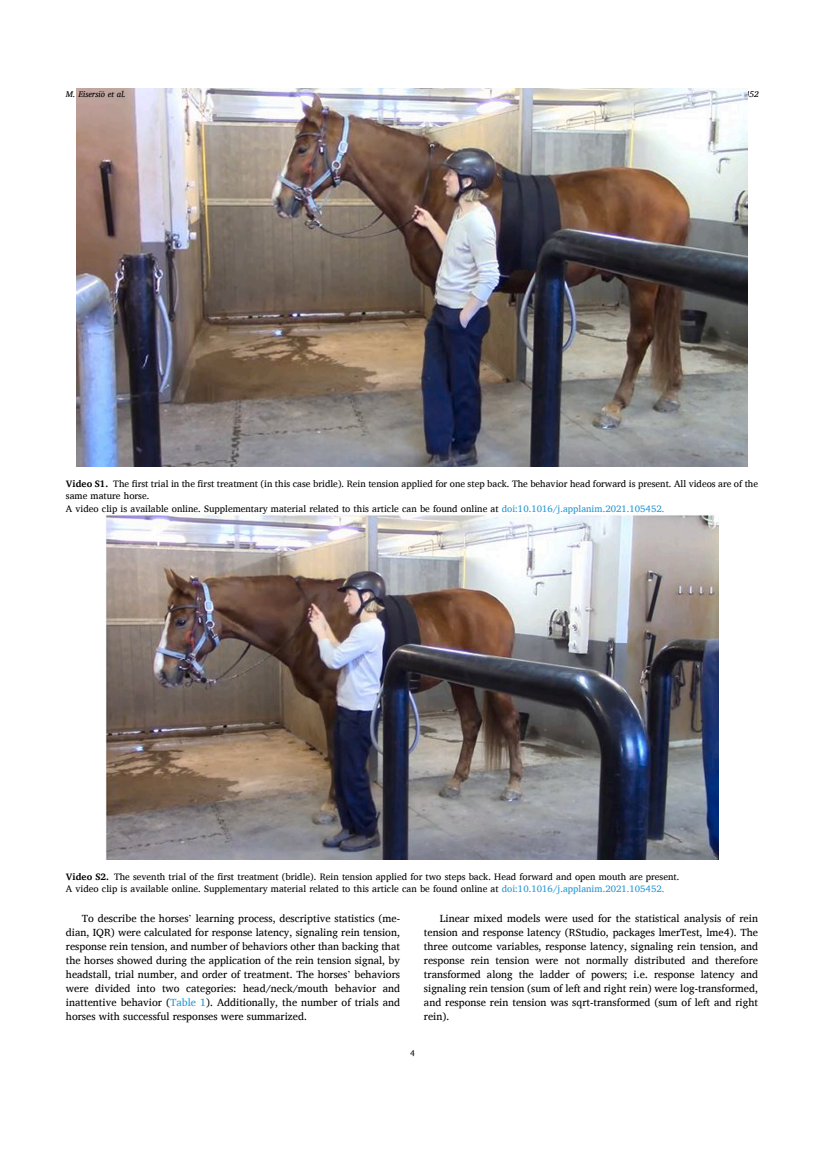
<style>
.page{position:relative;width:834px;height:1176px;background:#fff}
.page>*{position:absolute;margin:0;border:0;box-sizing:border-box;transform-origin:0 0}
.t1{font:10.67px/14px "Charis SIL";color:#000;text-align:justify}
.t2{font:9.62px/12.8px "Charis SIL";color:#000}
.t3{font:italic 8.4px "Charis SIL";color:#000}
.t4{font:8.4px "Charis SIL";color:#000}
.s1{font-family:"Te X CM Roman";font-style:normal}
.s2{font-weight:700}
.s3{color:#2196d1}
.s4{font-family:"STIX"}
</style>
<div class="page">
<img style="left:77px;top:88px;width:670px;height:378px">
<img style="left:106px;top:515px;width:612px;height:344px">
<p class="t3" style="left:66px;top:87px;width:62px">M. Eisersi<span class="s1">¨</span>o et al.</p>
<p class="t2" style="left:66px;top:476px;width:693px"><span class="s2">Video S1.</span> The first trial in the first treatment (in this case bridle). Rein tension applied for one step back. The behavior head forward is present. All videos are of the same mature horse.<br>A video clip is available online. Supplementary material related to this article can be found online at <span class="s3">doi:10.1016/j.applanim.2021.105452.</span></p>
<p class="t2" style="left:66px;top:870px;width:615px"><span class="s2">Video S2.</span> The seventh trial of the first treatment (bridle). Rein tension applied for two steps back. Head forward and open mouth are present.<br>A video clip is available online. Supplementary material related to this article can be found online at <span class="s3">doi:10.1016/j.applanim.2021.105452.</span></p>
<p class="t1" style="left:66px;top:911px;width:335px;text-indent:16px">To describe the horses<span class="s4">’</span> learning process, descriptive statistics (me&shy;dian, IQR) were calculated for response latency, signaling rein tension, response rein tension, and number of behaviors other than backing that the horses showed during the application of the rein tension signal, by headstall, trial number, and order of treatment. The horses<span class="s4">’</span> behaviors were divided into two categories: head/neck/mouth behavior and inattentive behavior (<span class="s3">Table 1</span>). Additionally, the number of trials and horses with successful responses were summarized.</p>
<p class="t1" style="left:424px;top:911px;width:335px;text-indent:16px">Linear mixed models were used for the statistical analysis of rein tension and response latency (RStudio, packages lmerTest, lme4). The three outcome variables, response latency, signaling rein tension, and response rein tension were not normally distributed and therefore transformed along the ladder of powers; i.e. response latency and signaling rein tension (sum of left and right rein) were log-transformed, and response rein tension was sqrt-transformed (sum of left and right rein).</p>
<p class="t4" style="left:410px;top:1046px;width:6px">4</p>
</div>
